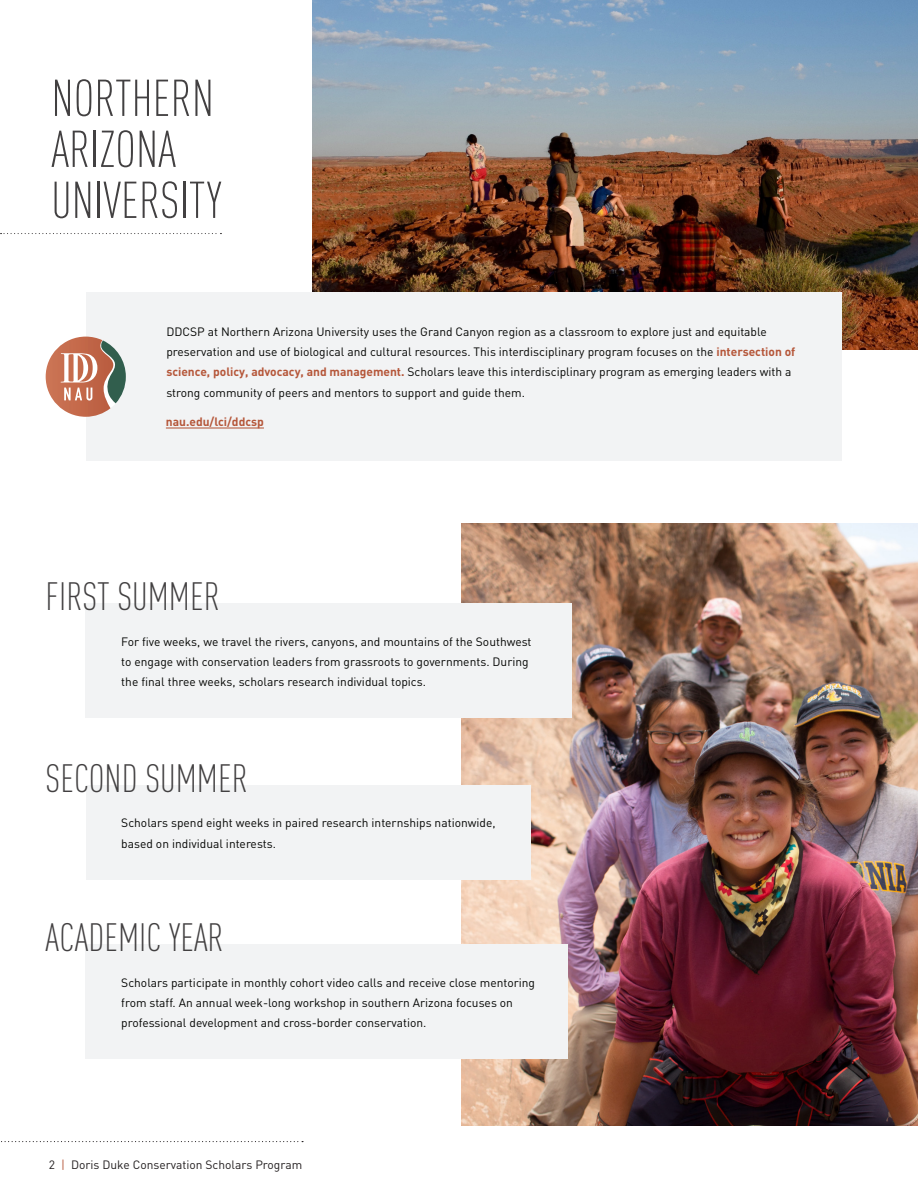
<style>
.page{position:relative;width:918px;height:1188px;background:#fff}
.page>*{position:absolute;margin:0;border:0;box-sizing:border-box;transform-origin:0 0}
.t1{font:300 51px "DIN Cond";color:#424041}
.t2{font:300 39px "DIN Cond";color:#424041}
.t3{font:12px/20.2px "DIN";color:#040503}
.t4{font:12px "DIN";color:#231f20}
.t5{font:700 12px "DIN";color:#b55639}
.s1{font-weight:700;color:#b55639}
.s2{color:#b55639}
</style>
<div class="page">
<svg style="left:1px;top:1141px;width:302px;height:1px"></svg>
<svg style="left:1px;top:233px;width:220px;height:1px"></svg>
<img style="left:313px;top:0;width:605px;height:350px">
<div style="left:86px;top:293px;width:755px;height:168px;background:#f2f3f4"></div>
<hr style="left:166px;top:427px;width:98px;height:2px;background:#b55639">
<svg style="left:46px;top:337px;width:80px;height:80px"></svg>
<img style="left:461px;top:524px;width:457px;height:601px">
<div style="left:86px;top:604px;width:486px;height:114px;background:#f2f3f4"></div>
<div style="left:86px;top:785px;width:445px;height:95px;background:#f2f3f4"></div>
<div style="left:86px;top:944px;width:482px;height:115px;background:#f2f3f4"></div>
<p class="t1" style="left:51px;top:69px;width:164px">NORTHERN</p>
<p class="t1" style="left:51px;top:120px;width:126px">ARIZONA</p>
<p class="t1" style="left:51px;top:171px;width:172px">UNIVERSITY</p>
<p class="t3" style="left:166px;top:321px;width:631px">DDCSP at Northern Arizona University uses the Grand Canyon region as a classroom to explore just and equitable preservation and use of biological and cultural resources. This interdisciplinary program focuses on the <span class="s1">intersection of science, policy, advocacy, and management.</span> Scholars leave this interdisciplinary program as emerging leaders with a strong community of peers and mentors to support and guide them.</p>
<p class="t5" style="left:166px;top:414px;width:100px">nau.edu/lci/ddcsp</p>
<p class="t2" style="left:46px;top:574px;width:176px">FIRST SUMMER</p>
<p class="t3" style="left:121px;top:631px;width:412px">For five weeks, we travel the rivers, canyons, and mountains of the Southwest to engage with conservation leaders from grassroots to governments. During the final three weeks, scholars research individual topics.</p>
<p class="t2" style="left:46px;top:756px;width:204px">SECOND SUMMER</p>
<p class="t3" style="left:121px;top:813px;width:376px">Scholars spend eight weeks in paired research internships nationwide, based on individual interests.</p>
<p class="t2" style="left:46px;top:915px;width:180px">ACADEMIC YEAR</p>
<p class="t3" style="left:121px;top:972px;width:415px">Scholars participate in monthly cohort video calls and receive close mentoring from staff. An annual week-long workshop in southern Arizona focuses on professional development and cross-border conservation.</p>
<p class="t4" style="left:49px;top:1157px;width:255px">2 <span class="s2">|</span> Doris Duke Conservation Scholars Program</p>
</div>
